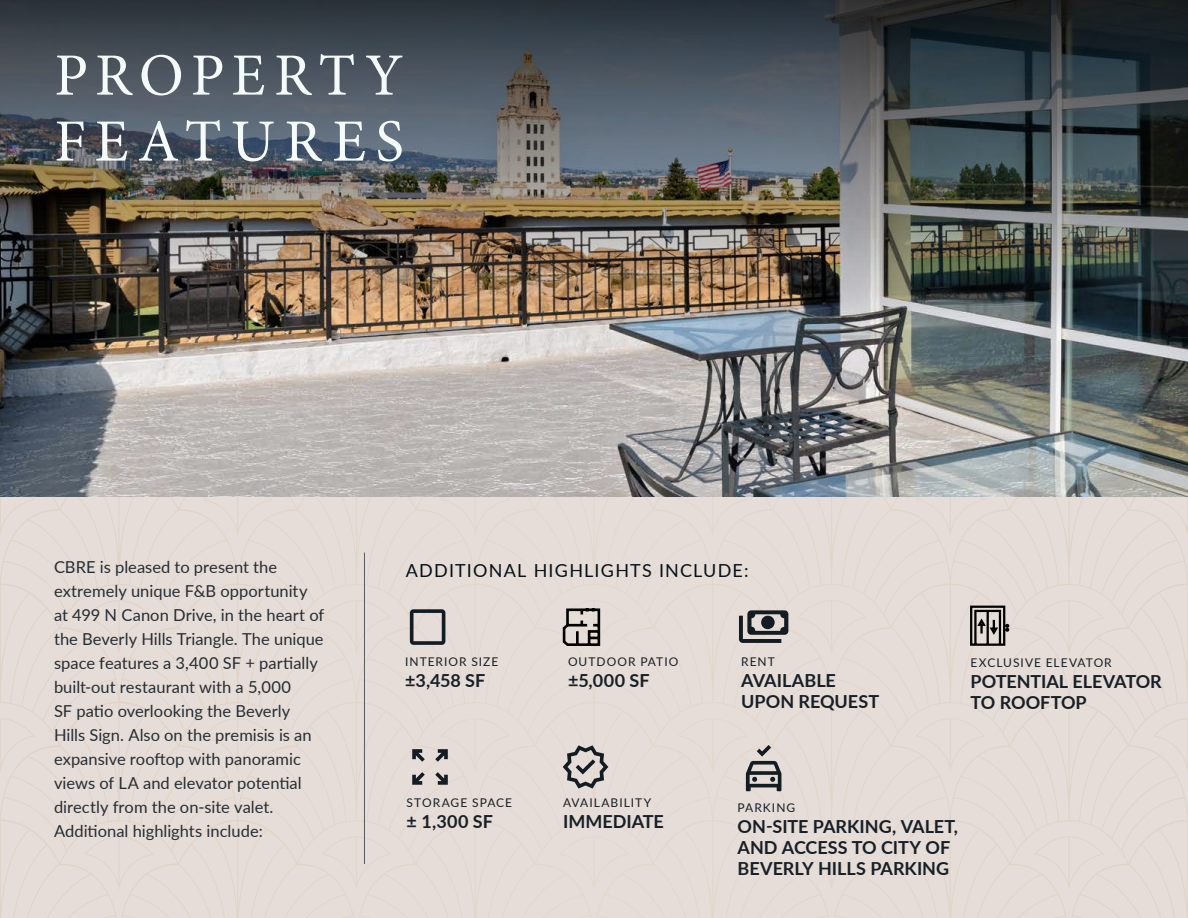
<style>
.page{position:relative;width:1188px;height:918px;background:#e6ddd8}
.page>*{position:absolute;margin:0;border:0;box-sizing:border-box;transform-origin:0 0}
.t1{font:60px/66px "Minion Pro";letter-spacing:.14em;color:#f5fafb}
.t2{font:700 18px/21px "Lato";color:#171f27}
.t3{font:18px "Lato";letter-spacing:.065em;color:#08111a}
.t4{font:16.5px/24px "Lato";color:#252d35}
.t5{font:12px "Lato";letter-spacing:.085em;color:#171f27}
</style>
<div class="page">
<img style="left:0;top:325px;width:1188px;height:172px">
<img style="left:0;top:0;width:1188px;height:325px">
<svg style="left:547px;top:730px;width:78px;height:64px"></svg>
<svg style="left:389px;top:590px;width:78px;height:64px"></svg>
<svg style="left:725px;top:598px;width:78px;height:47px"></svg>
<svg style="left:403px;top:729px;width:64px;height:78px"></svg>
<svg style="left:725px;top:730px;width:78px;height:64px"></svg>
<hr style="left:364px;top:553px;width:1px;height:311px;background:#545b61">
<svg style="left:969px;top:604px;width:41px;height:43px"></svg>
<svg style="left:561px;top:607px;width:41px;height:40px"></svg>
<h1 class="t1" style="left:54px;top:43px;width:351px">PROPERTY<br>FEATURES</h1>
<p class="t4" style="left:54px;top:554px;width:272px">CBRE is pleased to present the extremely unique F&amp;B opportunity at 499 N Canon Drive, in the heart of the Beverly Hills Triangle. The unique space features a 3,400 SF + partially built-out restaurant with a 5,000<br>SF patio overlooking the Beverly Hills Sign. Also on the premisis is an expansive rooftop with panoramic views of LA and elevator potential directly from the on-site valet.<br>Additional highlights include:</p>
<p class="t3" style="left:406px;top:557px;width:344px">ADDITIONAL HIGHLIGHTS INCLUDE:</p>
<p class="t5" style="left:405px;top:653px;width:95px">INTERIOR SIZE</p>
<p class="t2" style="left:405px;top:669px;width:82px">±3,458 SF</p>
<p class="t5" style="left:568px;top:653px;width:112px">OUTDOOR PATIO</p>
<p class="t2" style="left:568px;top:669px;width:83px">±5,000 SF</p>
<p class="t5" style="left:741px;top:653px;width:35px">RENT</p>
<p class="t2" style="left:741px;top:669px;width:139px">AVAILABLE<br>UPON REQUEST</p>
<p class="t5" style="left:407px;top:794px;width:107px">STORAGE SPACE</p>
<p class="t2" style="left:407px;top:810px;width:88px">± 1,300 SF</p>
<p class="t5" style="left:563px;top:794px;width:90px">AVAILABILITY</p>
<p class="t2" style="left:563px;top:810px;width:102px">IMMEDIATE</p>
<p class="t5" style="left:738px;top:799px;width:59px">PARKING</p>
<p class="t2" style="left:738px;top:815px;width:222px">ON-SITE PARKING, VALET,<br>AND ACCESS TO CITY OF<br>BEVERLY HILLS PARKING</p>
<p class="t5" style="left:971px;top:654px;width:143px">EXCLUSIVE ELEVATOR</p>
<p class="t2" style="left:971px;top:671px;width:193px">POTENTIAL ELEVATOR<br>TO ROOFTOP</p>
</div>
